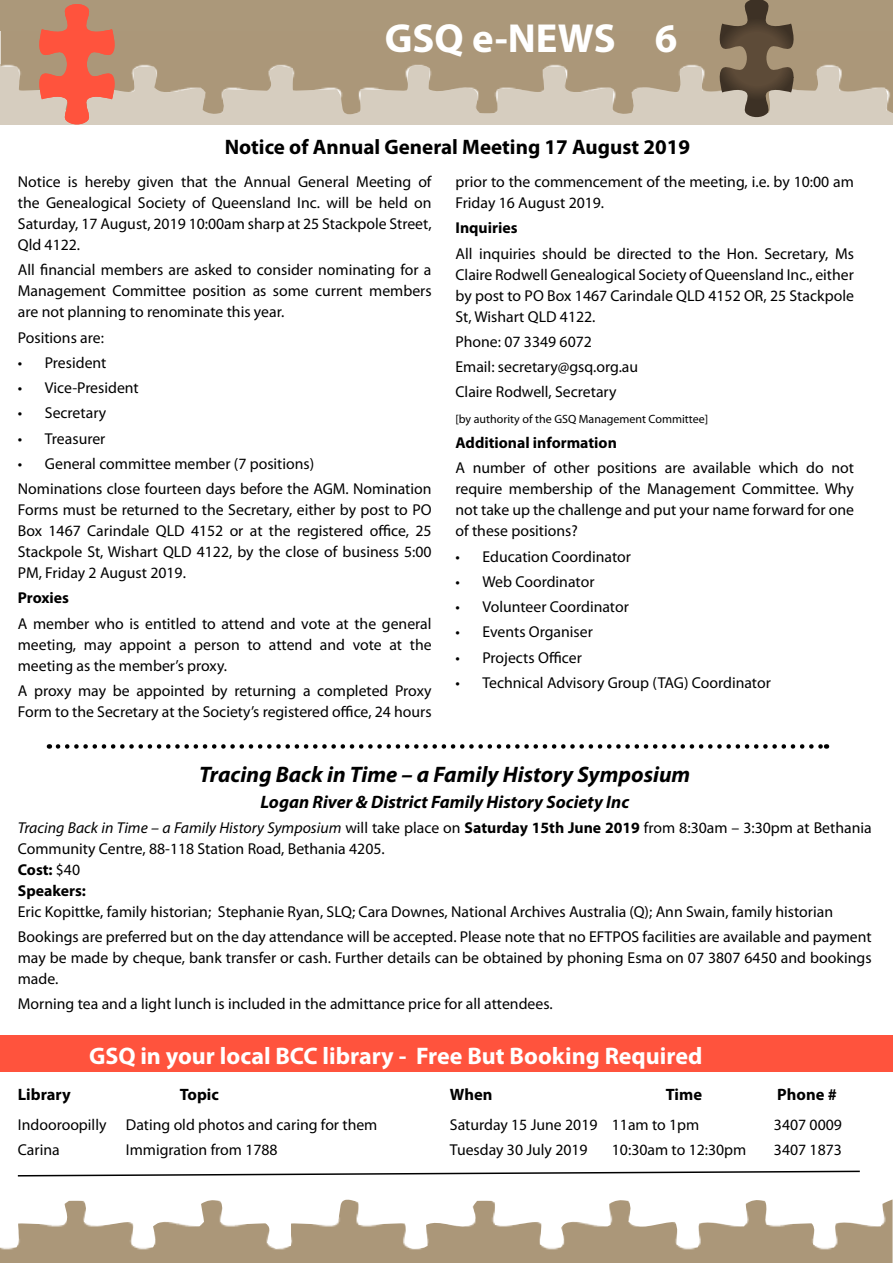
<style>
.page{position:relative;width:893px;height:1263px;background:#fff}
.page>*{position:absolute;margin:0;border:0;box-sizing:border-box;transform-origin:0 0}
.t1{font:700 40.65px "Myriad Pro";color:#fff}
.t2{font:700 24px "Myriad Pro";color:#fff}
.t3{font:italic 700 22.5px "Myriad Pro";color:#000}
.t4{font:700 21px "Myriad Pro";color:#000}
.t5{font:italic 700 18px "Myriad Pro";color:#000}
.t6{font:700 16.5px "Myriad Pro";color:#000}
.t7{font:15.75px/21px "Myriad Pro";color:#000}
.t8{font:700 15.75px "Myriad Pro";color:#000}
.t9{font:12px "Myriad Pro";color:#000}
.s1{font-style:italic}
.s2{font-weight:700}
</style>
<div class="page">
<div style="left:0;top:64px;width:893px;height:60px;background:#d6cdbf"></div>
<img style="left:1px;top:31px;width:892px;height:84px">
<div style="left:1px;top:0;width:892px;height:31px;background:#ab987a"></div>
<svg style="left:36px;top:4px;width:82px;height:121px"></svg>
<img style="left:0;top:1199px;width:892px;height:64px">
<div style="left:0;top:1035px;width:893px;height:37px;background:#ff533d"></div>
<svg style="left:17px;top:1170px;width:843px;height:7px"></svg>
<svg style="left:717px;top:0;width:80px;height:118px"></svg>
<svg style="left:58px;top:744px;width:769px;height:5px"></svg>
<h1 class="t1" style="left:385px;top:12px;width:294px">GSQ e-NEWS 6</h1>
<h3 class="t4" style="left:225px;top:133px;width:467px">Notice of Annual General Meeting 17 August 2019</h3>
<p class="t7" style="left:455px;top:171px;width:400px">prior to the commencement of the meeting, i.e. by 10:00 am<br>Friday 16 August 2019.</p>
<p class="t8" style="left:455px;top:218px;width:64px">Inquiries</p>
<p class="t7" style="left:455px;top:243px;width:400px;text-align:justify">All inquiries should be directed to the Hon. Secretary, Ms Claire Rodwell Genealogical Society of Queensland Inc., either by post to PO Box 1467 Carindale QLD 4152 OR, 25 Stackpole St, Wishart QLD 4122.</p>
<p class="t7" style="left:455px;top:329px;width:184px;line-height:25.2px">Phone: 07 3349 6072<br>Email: secretary@gsq.org.au<br>Claire Rodwell, Secretary</p>
<p class="t9" style="left:455px;top:411px;width:254px">[by authority of the GSQ Management Committee]</p>
<p class="t8" style="left:455px;top:432px;width:163px">Additional information</p>
<p class="t7" style="left:455px;top:457px;width:400px;text-align:justify">A number of other positions are available which do not require membership of the Management Committee. Why not take up the challenge and put your name forward for one of these positions?</p>
<p class="t7" style="left:455px;top:545px;width:177px">• Education Coordinator</p>
<p class="t7" style="left:455px;top:571px;width:140px">• Web Coordinator</p>
<p class="t7" style="left:455px;top:596px;width:175px">• Volunteer Coordinator</p>
<p class="t7" style="left:455px;top:621px;width:139px">• Events Organiser</p>
<p class="t7" style="left:455px;top:646px;width:128px">• Projects Officer</p>
<p class="t7" style="left:455px;top:672px;width:317px">• Technical Advisory Group (TAG) Coordinator</p>
<p class="t7" style="left:18px;top:171px;width:415px;text-align:justify">Notice is hereby given that the Annual General Meeting of the Genealogical Society of Queensland Inc. will be held on Saturday, 17 August, 2019 10:00am sharp at 25 Stackpole Street, Qld 4122.</p>
<p class="t7" style="left:18px;top:259px;width:415px;text-align:justify">All financial members are asked to consider nominating for a Management Committee position as some current members are not planning to renominate this year.</p>
<p class="t7" style="left:18px;top:326px;width:88px">Positions are:</p>
<p class="t7" style="left:18px;top:352px;width:90px">• President</p>
<p class="t7" style="left:18px;top:377px;width:122px">• Vice-President</p>
<p class="t7" style="left:18px;top:402px;width:90px">• Secretary</p>
<p class="t7" style="left:18px;top:427px;width:89px">• Treasurer</p>
<p class="t7" style="left:18px;top:451px;width:415px;line-height:25.2px">• General committee member (7 positions)<br>Nominations close fourteen days before the AGM. Nomination</p>
<p class="t7" style="left:18px;top:499px;width:415px;text-align:justify">Forms must be returned to the Secretary, either by post to PO Box 1467 Carindale QLD 4152 or at the registered office, 25<br>Stackpole St, Wishart QLD 4122, by the close of business 5:00<br>PM, Friday 2 August 2019.</p>
<p class="t8" style="left:18px;top:588px;width:53px">Proxies</p>
<p class="t7" style="left:18px;top:612px;width:415px;text-align:justify">A member who is entitled to attend and vote at the general meeting, may appoint a person to attend and vote at the meeting as the member’s proxy.</p>
<p class="t7" style="left:18px;top:680px;width:415px">A proxy may be appointed by returning a completed Proxy<br>Form to the Secretary at the Society’s registered office, 24 hours</p>
<h3 class="t3" style="left:199px;top:760px;width:493px">Tracing Back in Time – a Family History Symposium</h3>
<p class="t5" style="left:260px;top:790px;width:370px">Logan River &amp; District Family History Society Inc</p>
<p class="t7" style="left:18px;top:817px;width:855px"><span class="s1">Tracing Back in Time – a Family History Symposium</span> will take place on <span class="s2">Saturday 15th June 2019</span> from 8:30am – 3:30pm at Bethania Community Centre, 88-118 Station Road, Bethania 4205.<br><span class="s2">Cost:</span> $40<br><span class="s2">Speakers:</span></p>
<p class="t7" style="left:18px;top:899px;width:855px;line-height:25.2px">Eric Kopittke, family historian; Stephanie Ryan, SLQ; Cara Downes, National Archives Australia (Q); Ann Swain, family historian<br>Bookings are preferred but on the day attendance will be accepted. Please note that no EFTPOS facilities are available and payment</p>
<p class="t7" style="left:18px;top:947px;width:855px">may be made by cheque, bank transfer or cash. Further details can be obtained by phoning Esma on 07 3807 6450 and bookings made.</p>
<p class="t7" style="left:18px;top:993px;width:536px">Morning tea and a light lunch is included in the admittance price for all attendees.</p>
<h2 class="t2" style="left:89px;top:1040px;width:615px">GSQ in your local BCC library - Free But Booking Required</h2>
<p class="t6" style="left:18px;top:1084px;width:54px">Library</p>
<p class="t6" style="left:180px;top:1084px;width:41px">Topic</p>
<p class="t6" style="left:450px;top:1084px;width:44px">When</p>
<p class="t6" style="left:666px;top:1084px;width:38px">Time</p>
<p class="t6" style="left:777px;top:1084px;width:61px">Phone #</p>
<p class="t7" style="left:18px;top:1114px;width:361px">Indooroopilly Dating old photos and caring for them</p>
<p class="t7" style="left:450px;top:1114px;width:251px">Saturday 15 June 2019 11am to 1pm</p>
<p class="t7" style="left:774px;top:1114px;width:69px">3407 0009</p>
<p class="t7" style="left:18px;top:1139px;width:43px">Carina</p>
<p class="t7" style="left:126px;top:1139px;width:153px">Immigration from 1788</p>
<p class="t7" style="left:450px;top:1139px;width:139px">Tuesday 30 July 2019</p>
<p class="t7" style="left:612px;top:1139px;width:136px">10:30am to 12:30pm</p>
<p class="t7" style="left:774px;top:1139px;width:69px">3407 1873</p>
</div>
